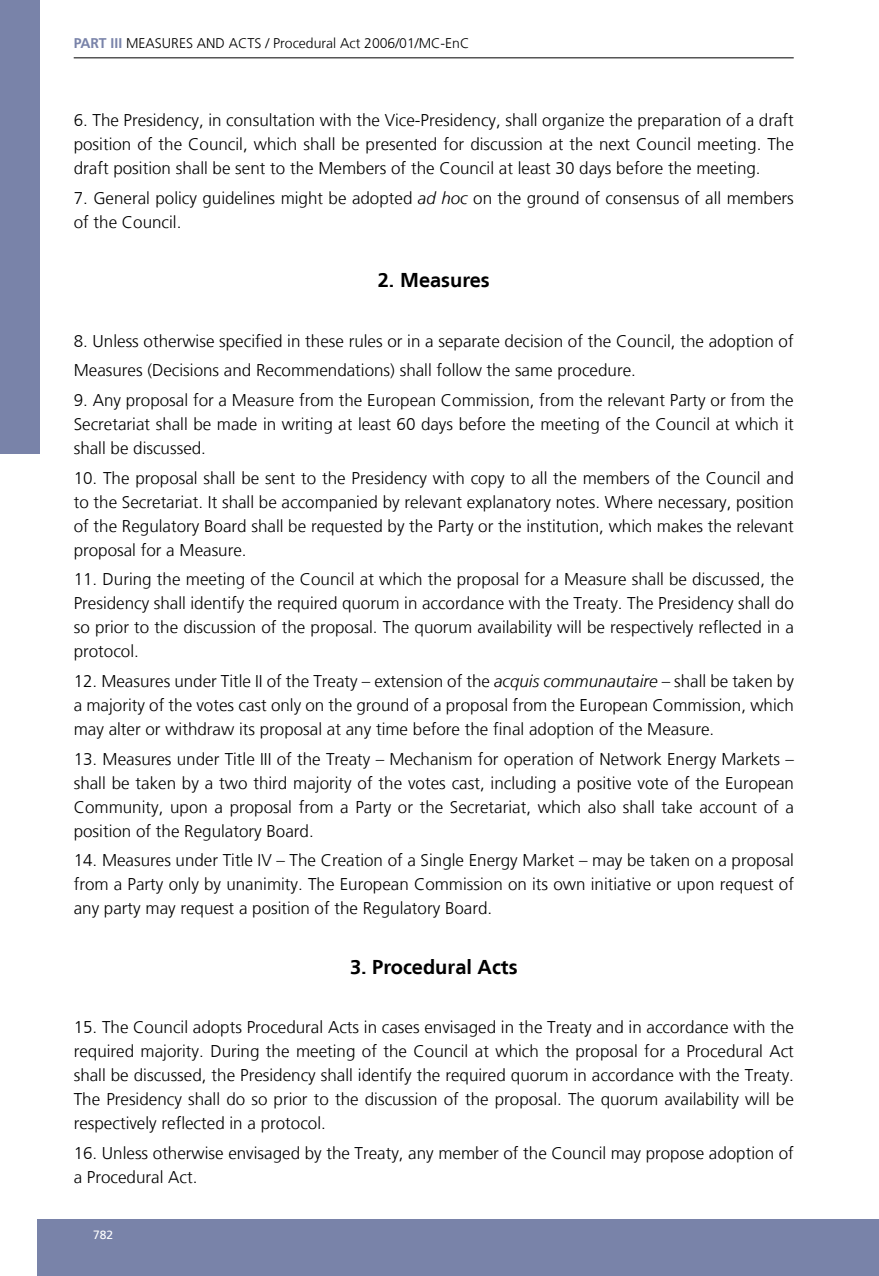
<style>
.page{position:relative;width:879px;height:1276px;background:#fff}
.page>*{position:absolute;margin:0;border:0;box-sizing:border-box;transform-origin:0 0}
.t1{font:700 20px "Frutiger LT";color:#000}
.t2{font:300 17px/24px "Frutiger LT";color:#000;text-align:justify}
.t3{font:300 14px "Frutiger LT";color:#000}
.t4{font:12px "Frutiger LT";color:#fff}
.s1{font-weight:700;color:#7983a9}
.s2{font-style:italic}
</style>
<div class="page">
<div style="left:0;top:0;width:40px;height:454px;background:#7983a9"></div>
<hr style="left:74px;top:57px;width:720px;height:1px;background:#000">
<div style="left:38px;top:1219px;width:841px;height:57px;background:#7983a9"></div>
<p class="t3" style="left:74px;top:35px;width:397px"><span class="s1">PART III</span> MEASURES AND ACTS / Procedural Act 2006/01/MC-EnC</p>
<p class="t2" style="left:74px;top:109px;width:722px">6. The Presidency, in consultation with the Vice-Presidency, shall organize the preparation of a draft position of the Council, which shall be presented for discussion at the next Council meeting. The draft position shall be sent to the Members of the Council at least 30 days before the meeting.</p>
<p class="t2" style="left:74px;top:186px;width:721px">7. General policy guidelines might be adopted <span class="s2">ad hoc</span> on the ground of consensus of all members of the Council.</p>
<p class="t1" style="left:378px;top:268px;width:113px">2. Measures</p>
<p class="t2" style="left:74px;top:326px;width:721px;line-height:29.6px">8. Unless otherwise specified in these rules or in a separate decision of the Council, the adoption of<br>Measures (Decisions and Recommendations) shall follow the same procedure.</p>
<p class="t2" style="left:74px;top:388px;width:721px">9. Any proposal for a Measure from the European Commission, from the relevant Party or from the Secretariat shall be made in writing at least 60 days before the meeting of the Council at which it shall be discussed.</p>
<p class="t2" style="left:74px;top:466px;width:722px">10. The proposal shall be sent to the Presidency with copy to all the members of the Council and to the Secretariat. It shall be accompanied by relevant explanatory notes. Where necessary, position of the Regulatory Board shall be requested by the Party or the institution, which makes the relevant proposal for a Measure.</p>
<p class="t2" style="left:74px;top:568px;width:722px">11. During the meeting of the Council at which the proposal for a Measure shall be discussed, the Presidency shall identify the required quorum in accordance with the Treaty. The Presidency shall do so prior to the discussion of the proposal. The quorum availability will be respectively reflected in a protocol.</p>
<p class="t2" style="left:74px;top:669px;width:722px">12. Measures under Title II of the Treaty – extension of the <span class="s2">acquis communautaire</span> – shall be taken by a majority of the votes cast only on the ground of a proposal from the European Commission, which may alter or withdraw its proposal at any time before the final adoption of the Measure.</p>
<p class="t2" style="left:74px;top:747px;width:722px">13. Measures under Title III of the Treaty – Mechanism for operation of Network Energy Markets – shall be taken by a two third majority of the votes cast, including a positive vote of the European Community, upon a proposal from a Party or the Secretariat, which also shall take account of a position of the Regulatory Board.</p>
<p class="t2" style="left:74px;top:849px;width:722px">14. Measures under Title IV – The Creation of a Single Energy Market – may be taken on a proposal from a Party only by unanimity. The European Commission on its own initiative or upon request of any party may request a position of the Regulatory Board.</p>
<p class="t1" style="left:350px;top:955px;width:169px">3. Procedural Acts</p>
<p class="t2" style="left:74px;top:1015px;width:722px">15. The Council adopts Procedural Acts in cases envisaged in the Treaty and in accordance with the required majority. During the meeting of the Council at which the proposal for a Procedural Act shall be discussed, the Presidency shall identify the required quorum in accordance with the Treaty.<br>The Presidency shall do so prior to the discussion of the proposal. The quorum availability will be respectively reflected in a protocol.</p>
<p class="t2" style="left:74px;top:1141px;width:721px">16. Unless otherwise envisaged by the Treaty, any member of the Council may propose adoption of a Procedural Act.</p>
<p class="t4" style="left:93px;top:1227px;width:22px">782</p>
</div>
